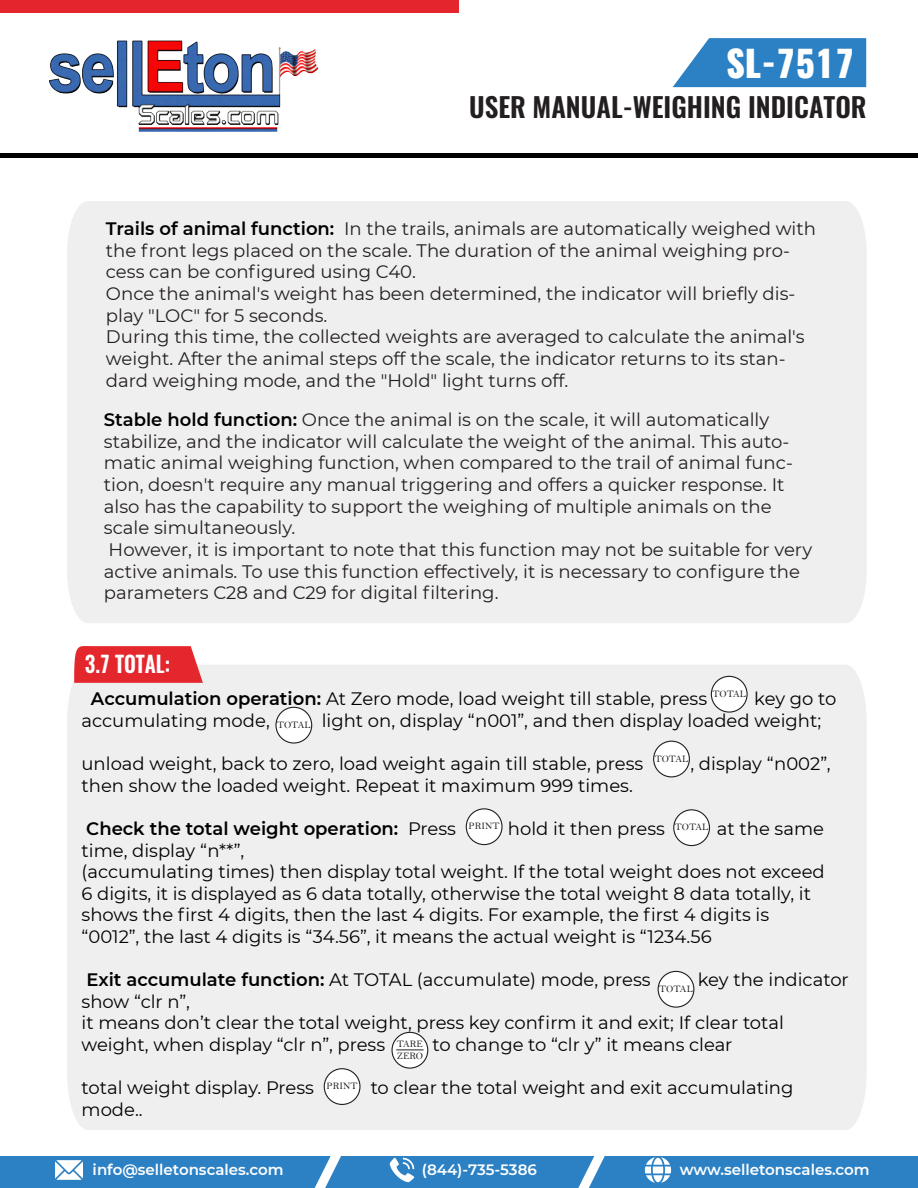
<style>
.page{position:relative;width:918px;height:1188px;background:#fff}
.page>*{position:absolute;margin:0;border:0;box-sizing:border-box;transform-origin:0 0}
.t1{font:800 36px "Oswald";color:#fff}
.t2{font:600 27px "Oswald";color:#231f20}
.t3{font:600 22.5px "Oswald";color:#fff;scale:.92 1}
.t4{font:18.15px/21.8px "Montserrat";color:#231f20}
.t5{font:18px/21.6px "Montserrat";color:#000}
.t6{font:600 18px "Montserrat";color:#000}
.t7{font:600 15px "Montserrat";color:#fff}
.t8{font:9.9px/11.6px "Bell";color:#231f20}
.s1{font-weight:600;font-size:18px;color:#000}
.s2{font-weight:600}
.s3{font-weight:400}
</style>
<div class="page">
<img style="left:49px;top:40px;width:270px;height:92px">
<div style="left:0;top:0;width:459px;height:13px;background:#e5252d"></div>
<hr style="left:0;top:154px;width:918px;height:4px;background:#000">
<div style="left:0;top:1157px;width:918px;height:31px;background:#2c81c4"></div>
<img style="left:56px;top:1160px;width:27px;height:20px">
<img style="left:389px;top:1157px;width:26px;height:26px">
<img style="left:644px;top:1157px;width:27px;height:26px">
<svg style="left:578px;top:1156px;width:27px;height:32px"></svg>
<svg style="left:315px;top:1156px;width:26px;height:32px"></svg>
<div style="left:67px;top:201px;width:800px;height:422px;background:#f0efef"></div>
<div style="left:67px;top:665px;width:800px;height:465px;background:#f0efef"></div>
<svg style="left:74px;top:646px;width:129px;height:37px;background:#e5333a"></svg>
<div style="left:711px;top:676px;width:36px;height:36px;background:#fff;border-radius:50%"></div>
<div style="left:711px;top:676px;width:37px;height:37px;border:1px solid #231f20;border-radius:50%"></div>
<div style="left:276px;top:707px;width:36px;height:36px;background:#fff;border-radius:50%"></div>
<div style="left:275px;top:707px;width:37px;height:37px;border:1px solid #231f20;border-radius:50%"></div>
<div style="left:654px;top:741px;width:35px;height:36px;background:#fff;border-radius:50%"></div>
<div style="left:653px;top:741px;width:37px;height:36px;border:1px solid #231f20;border-radius:50%"></div>
<div style="left:674px;top:810px;width:35px;height:36px;background:#fff;border-radius:50%"></div>
<div style="left:673px;top:809px;width:37px;height:37px;border:1px solid #231f20;border-radius:50%"></div>
<div style="left:658px;top:971px;width:36px;height:36px;background:#fff;border-radius:50%"></div>
<div style="left:658px;top:971px;width:36px;height:37px;border:1px solid #231f20;border-radius:50%"></div>
<div style="left:466px;top:809px;width:36px;height:36px;background:#fff;border-radius:50%"></div>
<div style="left:466px;top:808px;width:37px;height:37px;border:1px solid #231f20;border-radius:50%"></div>
<div style="left:324px;top:1069px;width:36px;height:35px;background:#fff;border-radius:50%"></div>
<div style="left:324px;top:1068px;width:37px;height:37px;border:1px solid #231f20;border-radius:50%"></div>
<div style="left:392px;top:1032px;width:36px;height:36px;background:#fff;border-radius:50%"></div>
<div style="left:391px;top:1032px;width:37px;height:37px;border:1px solid #231f20;border-radius:50%"></div>
<svg style="left:396px;top:1050px;width:28px;height:1px"></svg>
<svg style="left:673px;top:38px;width:193px;height:49px;background:#408cc9"></svg>
<h1 class="t1" style="left:726px;top:38px;width:130px">SL-7517</h1>
<h2 class="t2" style="left:469px;top:83px;width:399px">USER MANUAL-WEIGHING INDICATOR</h2>
<p class="t4" style="left:106px;top:217px;width:712px"><span class="s1">Trails of animal function:</span> In the trails, animals are automatically weighed with the front legs placed on the scale. The duration of the animal weighing pro&shy;cess can be configured using C40.<br>Once the animal's weight has been determined, the indicator will briefly dis&shy;play "LOC" for 5 seconds.<br>During this time, the collected weights are averaged to calculate the animal's weight. After the animal steps off the scale, the indicator returns to its stan&shy;dard weighing mode, and the "Hold" light turns off.</p>
<p class="t4" style="left:104px;top:408px;width:710px"><span class="s1">Stable hold function:</span> Once the animal is on the scale, it will automatically stabilize, and the indicator will calculate the weight of the animal. This auto&shy;matic animal weighing function, when compared to the trail of animal func&shy;tion, doesn't require any manual triggering and offers a quicker response. It also has the capability to support the weighing of multiple animals on the scale simultaneously.<br>However, it is important to note that this function may not be suitable for very active animals. To use this function effectively, it is necessary to configure the parameters C28 and C29 for digital filtering.</p>
<p class="t3" style="left:85px;top:648px;width:94px">3.7 TOTAL:</p>
<p class="t5" style="left:91px;top:687px;width:618px"><span class="s2">Accumulation operation:</span> At Zero mode, load weight till stable, press</p>
<p class="t5" style="left:754px;top:687px;width:84px">key go to</p>
<p class="t5" style="left:82px;top:709px;width:190px">accumulating mode,</p>
<p class="t5" style="left:322px;top:709px;width:501px">light on, display “n001”, and then display loaded weight;</p>
<p class="t5" style="left:82px;top:752px;width:563px">unload weight, back to zero, load weight again till stable, press</p>
<p class="t5" style="left:690px;top:752px;width:142px">, display “n002”,</p>
<p class="t5" style="left:82px;top:774px;width:553px">then show the loaded weight. Repeat it maximum 999 times.</p>
<p class="t6" style="left:86px;top:816px;width:371px">Check the total weight operation: <span class="s3">Press</span></p>
<p class="t5" style="left:508px;top:817px;width:159px">hold it then press</p>
<p class="t5" style="left:717px;top:817px;width:109px">at the same</p>
<p class="t5" style="left:82px;top:839px;width:745px">time, display “n**”,<br>(accumulating times) then display total weight. If the total weight does not exceed 6 digits, it is displayed as 6 data totally, otherwise the total weight 8 data totally, it shows the first 4 digits, then the last 4 digits. For example, the first 4 digits is “0012”, the last 4 digits is “34.56”, it means the actual weight is “1234.56</p>
<p class="t5" style="left:87px;top:968px;width:566px"><span class="s2">Exit accumulate function:</span> At TOTAL (accumulate) mode, press</p>
<p class="t5" style="left:698px;top:968px;width:153px">key the indicator</p>
<p class="t5" style="left:82px;top:990px;width:704px">show “clr n”,<br>it means don’t clear the total weight, press key confirm it and exit; If clear total weight, when display “clr n”, press</p>
<p class="t8" style="left:712px;top:688px;width:35px">TOTAL</p>
<p class="t8" style="left:277px;top:719px;width:35px">TOTAL</p>
<p class="t8" style="left:655px;top:753px;width:35px">TOTAL</p>
<p class="t8" style="left:469px;top:820px;width:33px">PRINT</p>
<p class="t8" style="left:675px;top:821px;width:35px">TOTAL</p>
<p class="t8" style="left:659px;top:983px;width:35px">TOTAL</p>
<p class="t5" style="left:432px;top:1033px;width:302px">to change to “clr y” it means clear</p>
<p class="t8" style="left:397px;top:1038px;width:28px">TARE<br>ZERO</p>
<p class="t5" style="left:82px;top:1076px;width:234px">total weight display. Press</p>
<p class="t5" style="left:371px;top:1076px;width:424px">to clear the total weight and exit accumulating</p>
<p class="t5" style="left:82px;top:1098px;width:63px">mode..</p>
<p class="t8" style="left:327px;top:1080px;width:33px">PRINT</p>
<p class="t7" style="left:93px;top:1159px;width:192px">info@selletonscales.com</p>
<p class="t7" style="left:422px;top:1159px;width:116px">(844)-735-5386</p>
<p class="t7" style="left:680px;top:1159px;width:191px">www.selletonscales.com</p>
</div>
